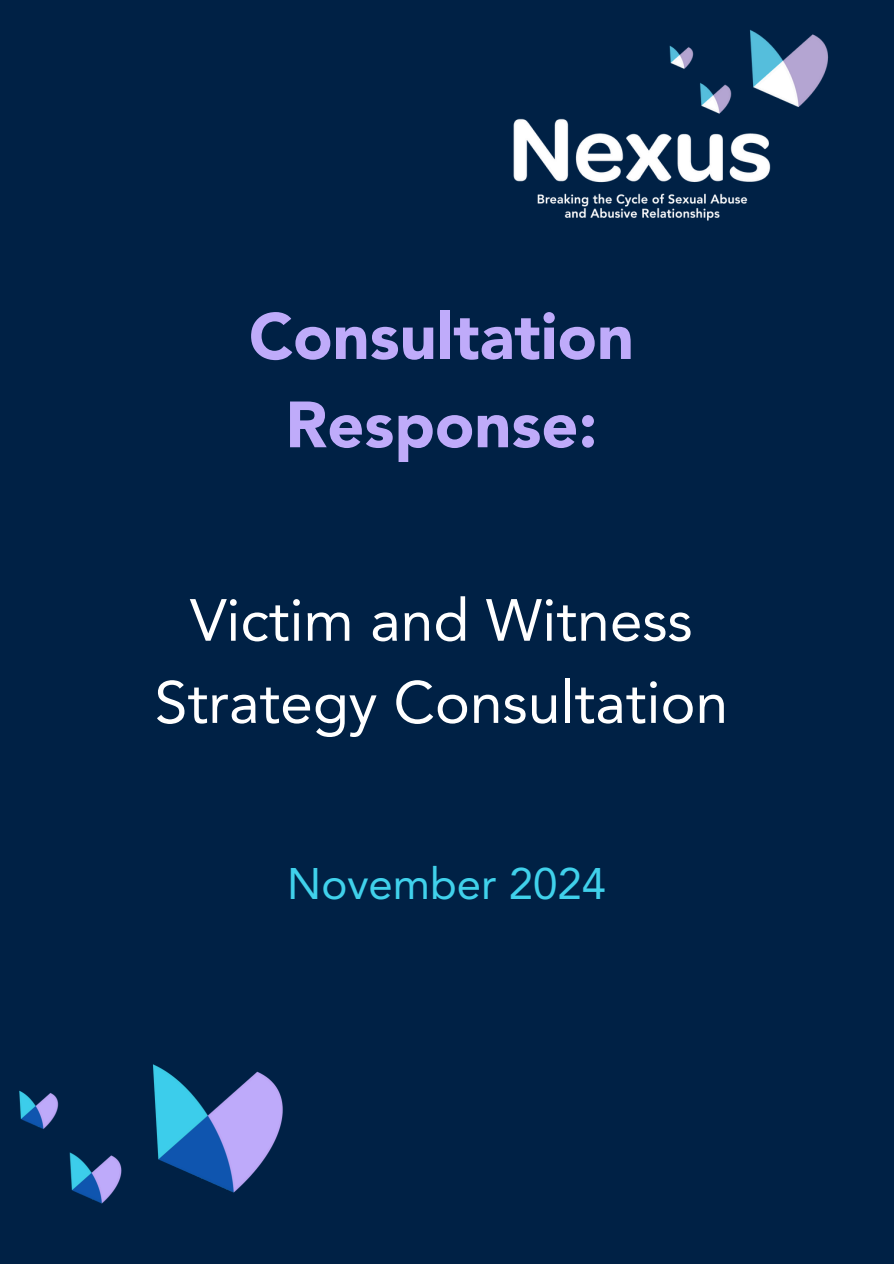
<style>
.page{position:relative;width:894px;height:1264px;background:#fff}
.page>*{position:absolute;margin:0;border:0;box-sizing:border-box;transform-origin:0 0}
.t1{font:900 64.65px/88.2px "Avenir LT Std";color:#bfabfa;text-align:center}
.t2{font:58.8px/82.2px "Avenir LT Std";color:#fff;text-align:center}
.t3{font:43.8px "Avenir LT Std";color:#40d1eb}
</style>
<div class="page">
<div style="left:0;top:0;width:893px;height:1263px;background:#002145"></div>
<img style="left:19px;top:1064px;width:264px;height:140px">
<img style="left:513px;top:30px;width:316px;height:191px">
<p class="t1" style="left:249px;top:298px;width:386px">Consultation<br>Response:</p>
<h1 class="t2" style="left:155px;top:584px;width:574px">Victim and Witness<br>Strategy Consultation</h1>
<h2 class="t3" style="left:287px;top:866px;width:320px">November 2024</h2>
</div>
